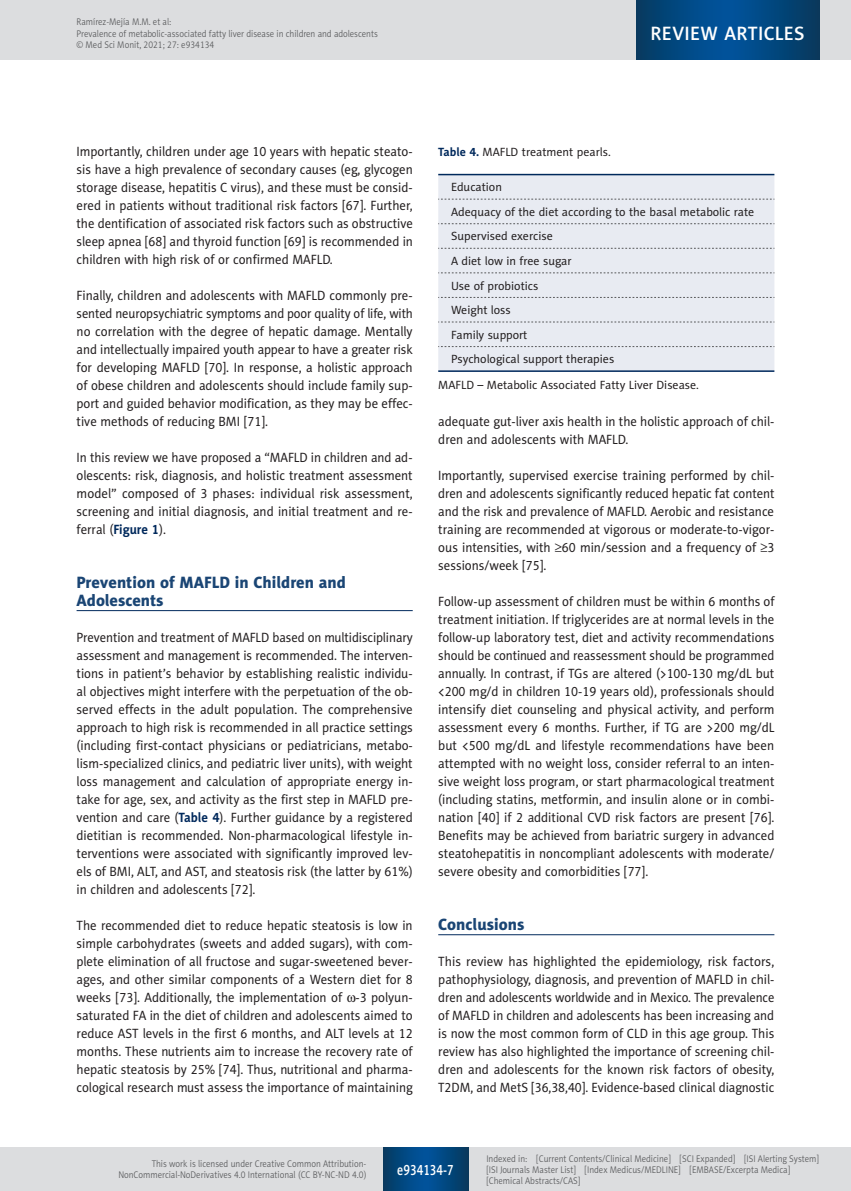
<style>
.page{position:relative;width:851px;height:1191px;background:#fff}
.page>*{position:absolute;margin:0;border:0;box-sizing:border-box;transform-origin:0 0}
.t1{font:19.5px "Naomi Sans EFN Medium";letter-spacing:.015em;color:#fff}
.MSM_Headline_1{font:16.5px/18px "Naomi Sans EFN Heavy";color:#1a4574}
.t2{font:15px "Naomi Sans EFN Medium";color:#fff;scale:.8 1}
.MSM_Body{font:13.5px/18px "Naomi Sans EFN";color:#231f20;text-align:justify;scale:.95 1}
.MSM_Body-2{font:13.5px/18px "Naomi Sans EFN";color:#231f20;text-align:justify;scale:.94 1}
.MSM_Body-3{font:13.5px/18px "Naomi Sans EFN";color:#231f20;text-align:justify;scale:.96 1}
.MSM_Tabela_zawartosc{font:12px "Naomi Sans EFN";color:#231f20}
.MSM_Table_podpis_dol{font:12px "Naomi Sans EFN";color:#231f20}
.MSM_Tabela_tytul{font:12px "Naomi Sans EFN";color:#231f20}
.t3{font:9.75px/11.2px "Naomi Sans EFN Light";color:#57585a;scale:.9 1}
.s1{font-weight:700;color:#00295c}
.s2{font-family:"Standard Sym L"}
</style>
<div class="page">
<hr style="left:77px;top:610px;width:335px;height:1px;background:#00295c">
<hr style="left:438px;top:934px;width:336px;height:1px;background:#00295c">
<div style="left:438px;top:175px;width:336px;height:195px;background:#e8ebf2"></div>
<svg style="left:438px;top:223px;width:336px;height:1px"></svg>
<svg style="left:438px;top:248px;width:336px;height:1px"></svg>
<svg style="left:438px;top:273px;width:336px;height:1px"></svg>
<svg style="left:438px;top:297px;width:336px;height:1px"></svg>
<svg style="left:438px;top:322px;width:336px;height:1px"></svg>
<hr style="left:438px;top:174px;width:336px;height:1px;background:#00295c">
<svg style="left:438px;top:199px;width:336px;height:1px"></svg>
<svg style="left:438px;top:346px;width:336px;height:1px"></svg>
<hr style="left:438px;top:370px;width:336px;height:2px;background:#00295c">
<div style="left:0;top:1148px;width:850px;height:43px;background:#dcdddf"></div>
<svg style="left:383px;top:1147px;width:85px;height:43px;background:#02477e"></svg>
<div style="left:0;top:0;width:850px;height:60px;background:#dcdddf"></div>
<svg style="left:636px;top:0;width:183px;height:60px;background:#02477e"></svg>
<p class="t3" style="left:77px;top:16px;width:336px">Ramírez-Mejía M.M. et al:<br>Prevalence of metabolic-associated fatty liver disease in children and adolescents © Med Sci Monit, 2021; 27: e934134</p>
<h1 class="t1" style="left:650px;top:22px;width:155px">REVIEW ARTICLES</h1>
<p class="MSM_Body" style="left:77px;top:142px;width:355px">Importantly, children under age 10 years with hepatic steato&shy;sis have a high prevalence of secondary causes (eg, glycogen storage disease, hepatitis C virus), and these must be consid&shy;ered in patients without traditional risk factors [67]. Further, the dentification of associated risk factors such as obstructive sleep apnea [68] and thyroid function [69] is recommended in children with high risk of or confirmed MAFLD.</p>
<p class="MSM_Body" style="left:77px;top:286px;width:355px">Finally, children and adolescents with MAFLD commonly pre&shy;sented neuropsychiatric symptoms and poor quality of life, with no correlation with the degree of hepatic damage. Mentally and intellectually impaired youth appear to have a greater risk for developing MAFLD [70]. In response, a holistic approach of obese children and adolescents should include family sup&shy;port and guided behavior modification, as they may be effec&shy;tive methods of reducing BMI [71].</p>
<p class="MSM_Body-2" style="left:77px;top:448px;width:359px">In this review we have proposed a “MAFLD in children and ad&shy;olescents: risk, diagnosis, and holistic treatment assessment model” composed of 3 phases: individual risk assessment, screening and initial diagnosis, and initial treatment and re&shy;ferral (<span class="s1">Figure 1</span>).</p>
<p class="MSM_Headline_1" style="left:77px;top:573px;width:271px">Prevention of MAFLD in Children and<br>Adolescents</p>
<p class="MSM_Body-2" style="left:77px;top:628px;width:359px">Prevention and treatment of MAFLD based on multidisciplinary assessment and management is recommended. The interven&shy;tions in patient’s behavior by establishing realistic individu&shy;al objectives might interfere with the perpetuation of the ob&shy;served effects in the adult population. The comprehensive approach to high risk is recommended in all practice settings (including first-contact physicians or pediatricians, metabo&shy;lism-specialized clinics, and pediatric liver units), with weight loss management and calculation of appropriate energy in&shy;take for age, sex, and activity as the first step in MAFLD pre&shy;vention and care (<span class="s1">Table 4</span>). Further guidance by a registered dietitian is recommended. Non-pharmacological lifestyle in&shy;terventions were associated with significantly improved lev&shy;els of BMI, ALT, and AST, and steatosis risk (the latter by 61%) in children and adolescents [72].</p>
<p class="MSM_Body" style="left:77px;top:916px;width:355px">The recommended diet to reduce hepatic steatosis is low in simple carbohydrates (sweets and added sugars), with com&shy;plete elimination of all fructose and sugar-sweetened bever&shy;ages, and other similar components of a Western diet for 8 weeks [73]. Additionally, the implementation of <span class="s2">w</span>-3 polyun&shy;saturated FA in the diet of children and adolescents aimed to reduce AST levels in the first 6 months, and ALT levels at 12 months. These nutrients aim to increase the recovery rate of hepatic steatosis by 25% [74]. Thus, nutritional and pharma&shy;cological research must assess the importance of maintaining</p>
<p class="MSM_Tabela_tytul" style="left:438px;top:145px;width:174px"><span class="s1">Table 4.</span> MAFLD treatment pearls.</p>
<p class="MSM_Tabela_zawartosc" style="left:451px;top:180px;width:53px">Education</p>
<p class="MSM_Tabela_zawartosc" style="left:451px;top:205px;width:305px">Adequacy of the diet according to the basal metabolic rate</p>
<p class="MSM_Tabela_zawartosc" style="left:451px;top:229px;width:103px">Supervised exercise</p>
<p class="MSM_Tabela_zawartosc" style="left:451px;top:254px;width:122px">A diet low in free sugar</p>
<p class="MSM_Tabela_zawartosc" style="left:451px;top:278px;width:89px">Use of probiotics</p>
<p class="MSM_Tabela_zawartosc" style="left:451px;top:303px;width:61px">Weight loss</p>
<p class="MSM_Tabela_zawartosc" style="left:451px;top:328px;width:78px">Family support</p>
<p class="MSM_Tabela_zawartosc" style="left:451px;top:352px;width:165px">Psychological support therapies</p>
<p class="MSM_Table_podpis_dol" style="left:438px;top:378px;width:262px">MAFLD – Metabolic Associated Fatty Liver Disease.</p>
<p class="MSM_Body" style="left:438px;top:412px;width:355px">adequate gut-liver axis health in the holistic approach of chil&shy;dren and adolescents with MAFLD.</p>
<p class="MSM_Body" style="left:438px;top:466px;width:355px">Importantly, supervised exercise training performed by chil&shy;dren and adolescents significantly reduced hepatic fat content and the risk and prevalence of MAFLD. Aerobic and resistance training are recommended at vigorous or moderate-to-vigor&shy;ous intensities, with <span class="s2">³</span>60 min/session and a frequency of <span class="s2">³</span>3 sessions/week [75].</p>
<p class="MSM_Body" style="left:438px;top:592px;width:355px">Follow-up assessment of children must be within 6 months of treatment initiation. If triglycerides are at normal levels in the follow-up laboratory test, diet and activity recommendations should be continued and reassessment should be programmed annually. In contrast, if TGs are altered (&gt;100-130 mg/dL but &lt;200 mg/d in children 10-19 years old), professionals should intensify diet counseling and physical activity, and perform assessment every 6 months. Further, if TG are &gt;200 mg/dL but &lt;500 mg/dL and lifestyle recommendations have been attempted with no weight loss, consider referral to an inten&shy;sive weight loss program, or start pharmacological treatment (including statins, metformin, and insulin alone or in combi&shy;nation [40] if 2 additional CVD risk factors are present [76].<br>Benefits may be achieved from bariatric surgery in advanced steatohepatitis in noncompliant adolescents with moderate/ severe obesity and comorbidities [77].</p>
<p class="MSM_Headline_1" style="left:438px;top:915px;width:88px">Conclusions</p>
<p class="MSM_Body-3" style="left:438px;top:952px;width:351px">This review has highlighted the epidemiology, risk factors, pathophysiology, diagnosis, and prevention of MAFLD in chil&shy;dren and adolescents worldwide and in Mexico. The prevalence of MAFLD in children and adolescents has been increasing and is now the most common form of CLD in this age group. This review has also highlighted the importance of screening chil&shy;dren and adolescents for the known risk factors of obesity, T2DM, and MetS [36,38,40]. Evidence-based clinical diagnostic</p>
<p class="t3" style="left:118px;top:1158px;width:277px;text-align:right">This work is licensed under Creative Common Attribution-<br>NonCommercial-NoDerivatives 4.0 International (CC BY-NC-ND 4.0)</p>
<p class="t2" style="left:397px;top:1160px;width:72px">e934134-7</p>
<p class="t3" style="left:486px;top:1152px;width:371px">Indexed in: [Current Contents/Clinical Medicine] [SCI Expanded] [ISI Alerting System] [ISI Journals Master List] [Index Medicus/MEDLINE] [EMBASE/Excerpta Medica] [Chemical Abstracts/CAS]</p>
</div>
